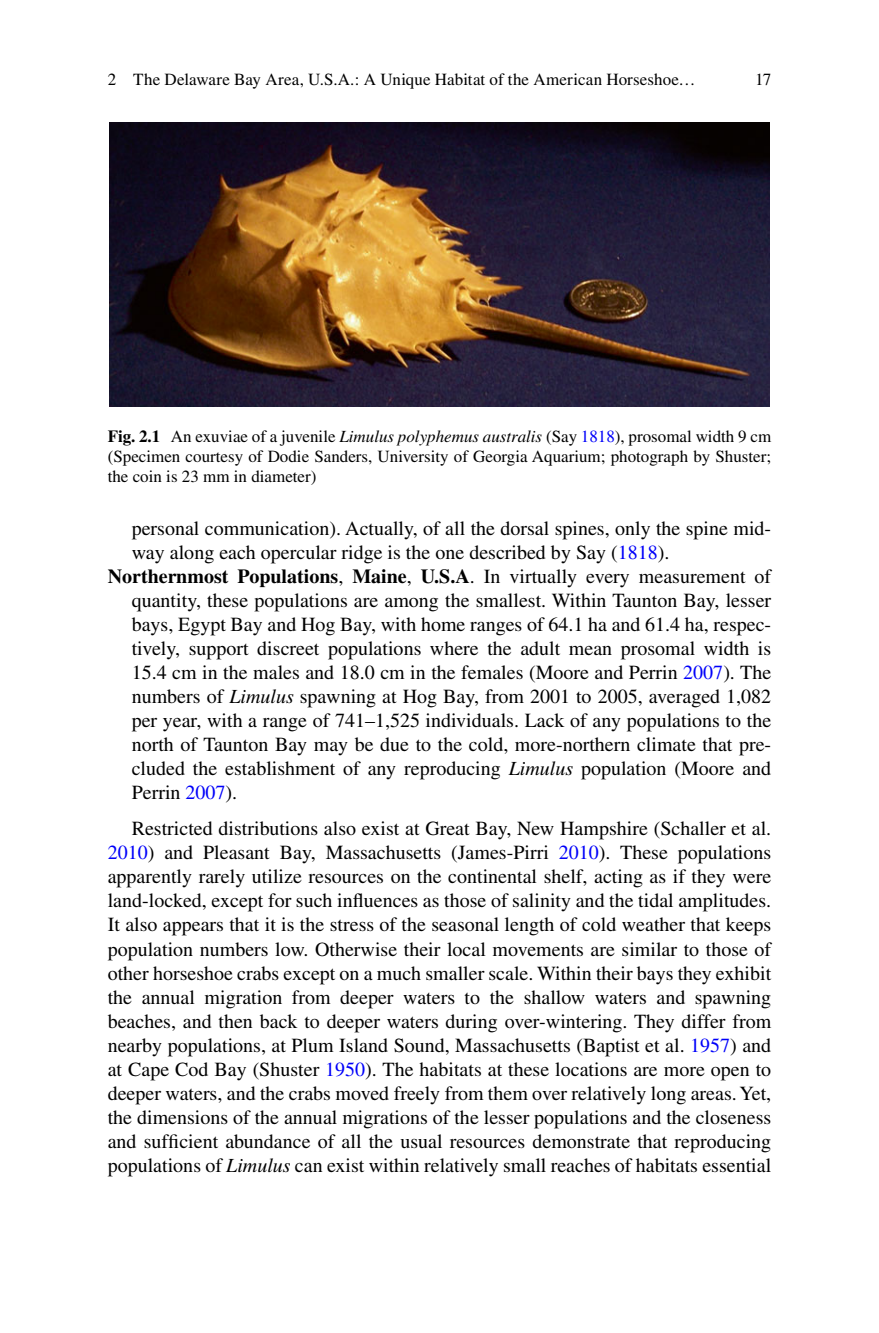
<style>
.page{position:relative;width:879px;height:1333px;background:#fff}
.page>*{position:absolute;margin:0;border:0;box-sizing:border-box;transform-origin:0 0}
.t1{font:20px/24px "Qxscrp Nxsfll Times";color:#000;text-align:justify}
.t2{font:700 20px "Mrvfvg Ywqrdq Times";color:#000}
.t3{font:17px/20px "Qxscrp Nxsfll Times";color:#000;text-align:justify}
.s1{font-family:"Mrvfvg Ywqrdq Times";font-weight:700}
.s2{font-family:"Tbhwpy Ykpgsw Times";font-style:italic}
.s3{color:#0000fa}
.s4{font-family:"Qxscrp Nxsfll Times";font-weight:400}
</style>
<div class="page">
<img style="left:109px;top:122px;width:660px;height:284px">
<p class="t3" style="left:108px;top:71px;width:589px">2 The Delaware Bay Area, U.S.A.: A Unique Habitat of the American Horseshoe…</p>
<p class="t3" style="left:755px;top:71px;width:17px">17</p>
<p class="t3" style="left:108px;top:428px;width:665px"><span class="s1">Fig. 2.1</span> An exuviae of a juvenile <span class="s2">Limulus polyphemus australis</span> (Say <span class="s3">1818</span> ), prosomal width 9 cm (Specimen courtesy of Dodie Sanders, University of Georgia Aquarium; photograph by Shuster; the coin is 23 mm in diameter)</p>
<p class="t1" style="left:132px;top:518px;width:641px">personal communication). Actually, of all the dorsal spines, only the spine mid&shy;way along each opercular ridge is the one described by Say ( <span class="s3">1818</span> ).</p>
<p class="t2" style="left:108px;top:569px;width:665px">Northernmost Populations <span class="s4">,</span> Maine <span class="s4">,</span> U.S.A <span class="s4">. In virtually every measurement of</span></p>
<p class="t1" style="left:132px;top:590px;width:641px">quantity, these populations are among the smallest. Within Taunton Bay, lesser bays, Egypt Bay and Hog Bay, with home ranges of 64.1 ha and 61.4 ha, respec&shy;tively, support discreet populations where the adult mean prosomal width is 15.4 cm in the males and 18.0 cm in the females (Moore and Perrin <span class="s3">2007</span> ). The numbers of <span class="s2">Limulus</span> spawning at Hog Bay, from 2001 to 2005, averaged 1,082 per year, with a range of 741–1,525 individuals. Lack of any populations to the north of Taunton Bay may be due to the cold, more-northern climate that pre&shy;cluded the establishment of any reproducing <span class="s2">Limulus</span> population (Moore and Perrin <span class="s3">2007</span> ).</p>
<p class="t1" style="left:108px;top:818px;width:665px;text-indent:24px">Restricted distributions also exist at Great Bay, New Hampshire (Schaller et al.<br><span class="s3">2010</span> ) and Pleasant Bay, Massachusetts (James-Pirri <span class="s3">2010</span> ). These populations apparently rarely utilize resources on the continental shelf, acting as if they were land-locked, except for such influences as those of salinity and the tidal amplitudes.<br>It also appears that it is the stress of the seasonal length of cold weather that keeps population numbers low. Otherwise their local movements are similar to those of other horseshoe crabs except on a much smaller scale. Within their bays they exhibit the annual migration from deeper waters to the shallow waters and spawning beaches, and then back to deeper waters during over-wintering. They differ from nearby populations, at Plum Island Sound, Massachusetts (Baptist et al. <span class="s3">1957</span> ) and at Cape Cod Bay (Shuster <span class="s3">1950</span> ). The habitats at these locations are more open to deeper waters, and the crabs moved freely from them over relatively long areas. Yet, the dimensions of the annual migrations of the lesser populations and the closeness and sufficient abundance of all the usual resources demonstrate that reproducing populations of <span class="s2">Limulus</span> can exist within relatively small reaches of habitats essential</p>
</div>
